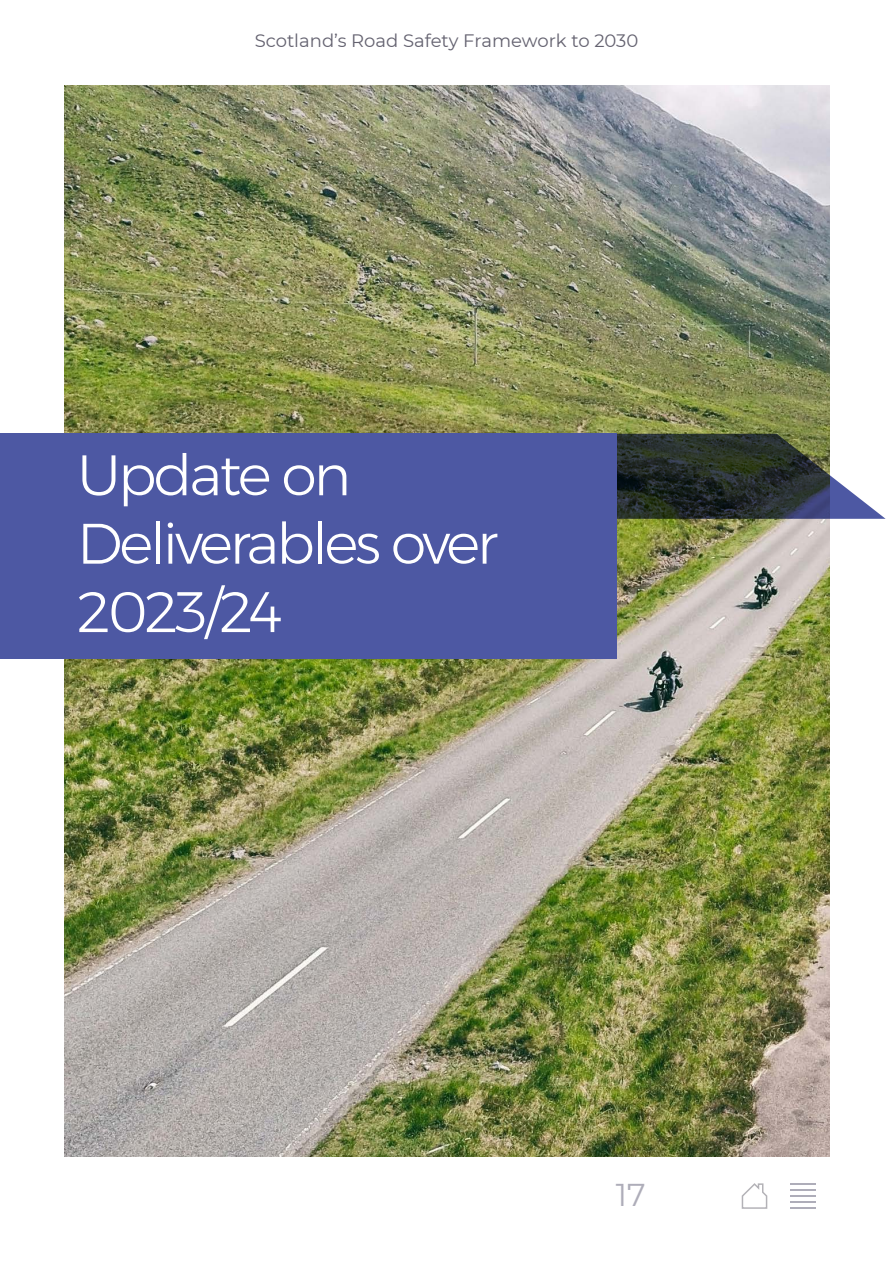
<style>
.page{position:relative;width:893px;height:1263px;background:#fff}
.page>*{position:absolute;margin:0;border:0;box-sizing:border-box;transform-origin:0 0}
.t1{font:300 57px/68.4px "Montserrat";letter-spacing:-.05em;color:#fff}
.t2{font:31.5px "Montserrat";color:#aeadb9}
.t3{font:18px "Montserrat";color:#646270}
</style>
<div class="page">
<hr style="left:790px;top:1183px;width:25px;height:2px;background:#aeadb9">
<hr style="left:790px;top:1189px;width:25px;height:2px;background:#aeadb9">
<hr style="left:790px;top:1195px;width:25px;height:2px;background:#aeadb9">
<hr style="left:790px;top:1201px;width:25px;height:2px;background:#aeadb9">
<hr style="left:790px;top:1207px;width:25px;height:2px;background:#aeadb9">
<svg style="left:741px;top:1183px;width:27px;height:26px"></svg>
<img style="left:64px;top:85px;width:766px;height:1072px">
<svg style="left:616px;top:434px;width:270px;height:85px;background:#4d5456"></svg>
<div style="left:0;top:434px;width:616px;height:225px;background:#4d58a3"></div>
<p class="t3" style="left:255px;top:28px;width:385px">Scotland’s Road Safety Framework to 2030</p>
<p class="t1" style="left:77px;top:440px;width:422px">Update on<br>Deliverables over<br>2023/24</p>
<h2 class="t2" style="left:616px;top:1173px;width:31px">17</h2>
</div>
